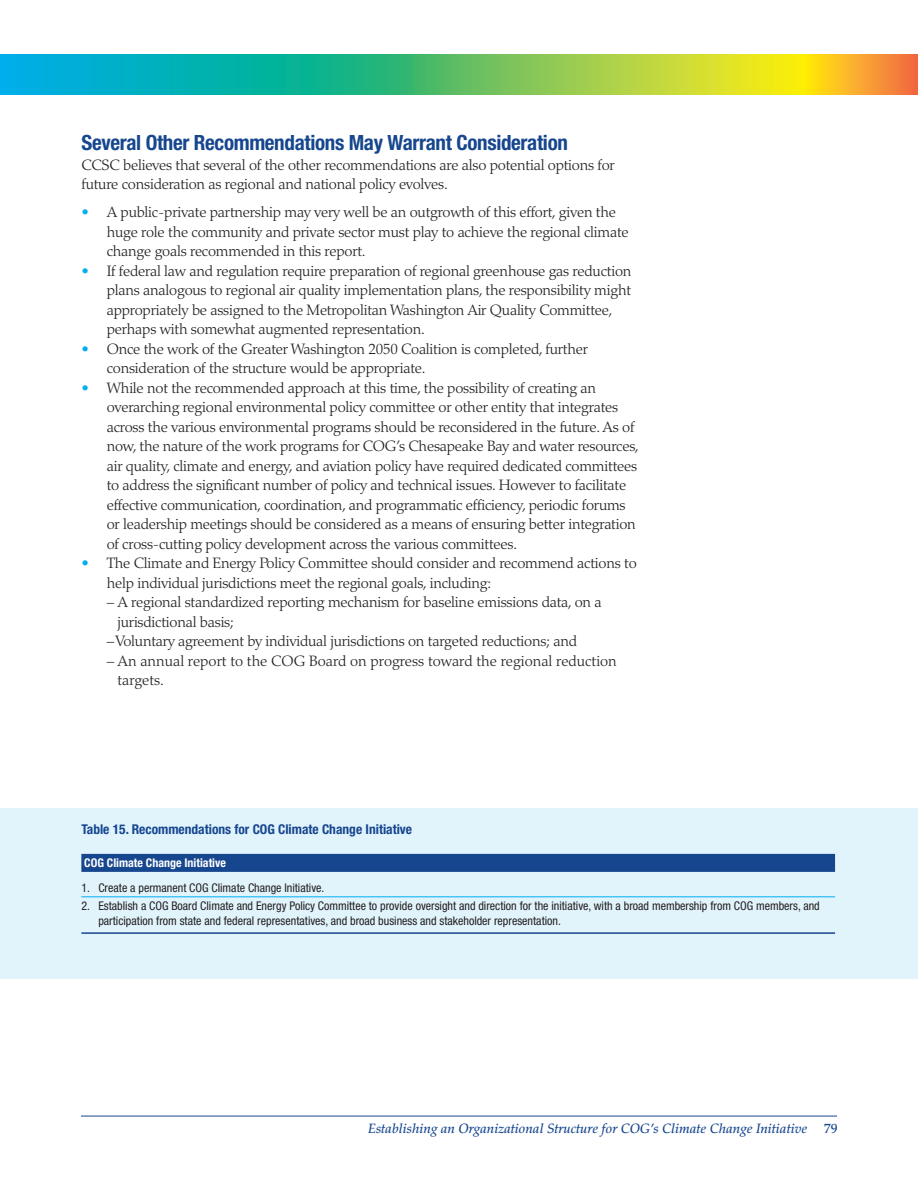
<style>
.page{position:relative;width:918px;height:1188px;background:#fff}
.page>*{position:absolute;margin:0;border:0;box-sizing:border-box;transform-origin:0 0}
.t1{font:700 condensed 21px "Helvetica Neue";letter-spacing:-.015em;color:#16468e}
.t2{font:300 15px/19.5px "Palatino";letter-spacing:-.015em;color:#231f20}
.t3{font:italic 500 13.5px "Palatino";color:#16468e}
.t4{font:700 condensed 13.5px "Helvetica Neue";color:#16468e}
.t5{font:condensed 12px/15px "Helvetica Neue";color:#231f20}
.t6{font:700 condensed 12px "Helvetica Neue";color:#fff}
.s1{color:#00aeef}
.s2{font-style:normal}
</style>
<div class="page">
<hr style="left:81px;top:1116px;width:756px;height:1px;background:#16468e">
<svg style="left:7px;top:54px;width:407px;height:41px;background:#08b1ac"></svg>
<div style="left:414px;top:54px;width:394px;height:41px;background:linear-gradient(to right,#4cb673,#ffee15)"></div>
<div style="left:802px;top:54px;width:116px;height:41px;background:linear-gradient(to right,#ffee0b,#f26649)"></div>
<div style="left:0;top:54px;width:7px;height:41px;background:#00aeed"></div>
<div style="left:0;top:808px;width:918px;height:171px;background:#e1f4fc"></div>
<div style="left:81px;top:854px;width:754px;height:18px;background:#16468e"></div>
<hr style="left:81px;top:896px;width:754px;height:1px;background:#00aeef">
<hr style="left:81px;top:932px;width:754px;height:2px;background:#16468e">
<h1 class="t1" style="left:81px;top:135px;width:488px">Several Other Recommendations May Warrant Consideration</h1>
<p class="t2" style="left:81px;top:157px;width:535px">CCSC believes that several of the other recommendations are also potential options for future consideration as regional and national policy evolves.</p>
<p class="t2" style="left:107px;top:204px;width:523px;text-indent:-25px"><span class="s1">•</span> A public-private partnership may very well be an outgrowth of this effort, given the huge role the community and private sector must play to achieve the regional climate change goals recommended in this report.</p>
<p class="t2" style="left:107px;top:263px;width:526px;text-indent:-25px"><span class="s1">•</span> If federal law and regulation require preparation of regional greenhouse gas reduction plans analogous to regional air quality implementation plans, the responsibility might appropriately be assigned to the Metropolitan Washington Air Quality Committee, perhaps with somewhat augmented representation.</p>
<p class="t2" style="left:107px;top:341px;width:483px;text-indent:-25px"><span class="s1">•</span> Once the work of the Greater Washington 2050 Coalition is completed, further consideration of the structure would be appropriate.</p>
<p class="t2" style="left:107px;top:380px;width:534px;text-indent:-25px"><span class="s1">•</span> While not the recommended approach at this time, the possibility of creating an overarching regional environmental policy committee or other entity that integrates across the various environmental programs should be reconsidered in the future. As of now, the nature of the work programs for COG’s Chesapeake Bay and water resources, air quality, climate and energy, and aviation policy have required dedicated committees to address the significant number of policy and technical issues. However to facilitate effective communication, coordination, and programmatic efficiency, periodic forums or leadership meetings should be considered as a means of ensuring better integration of cross-cutting policy development across the various committees.</p>
<p class="t2" style="left:107px;top:555px;width:531px;text-indent:-25px"><span class="s1">•</span> The Climate and Energy Policy Committee should consider and recommend actions to help individual jurisdictions meet the regional goals, including:</p>
<p class="t2" style="left:107px;top:594px;width:497px">– A regional standardized reporting mechanism for baseline emissions data, on a</p>
<p class="t2" style="left:117px;top:614px;width:118px">jurisdictional basis;</p>
<p class="t2" style="left:107px;top:633px;width:472px">–Voluntary agreement by individual jurisdictions on targeted reductions; and</p>
<p class="t2" style="left:117px;top:653px;width:501px;text-indent:-11px">– An annual report to the COG Board on progress toward the regional reduction targets.</p>
<p class="t4" style="left:81px;top:824px;width:332px">Table 15. Recommendations for COG Climate Change Initiative</p>
<p class="t6" style="left:84px;top:858px;width:143px">COG Climate Change Initiative</p>
<p class="t5" style="left:81px;top:881px;width:245px">1. Create a permanent COG Climate Change Initiative.</p>
<p class="t5" style="left:98px;top:899px;width:723px;text-indent:-17px">2. Establish a COG Board Climate and Energy Policy Committee to provide oversight and direction for the initiative, with a broad membership from COG members, and participation from state and federal representatives, and broad business and stakeholder representation.</p>
<p class="t3" style="left:368px;top:1123px;width:471px">Establishing an Organizational Structure for COG’s Climate Change Initiative <span class="s2">79</span></p>
</div>
